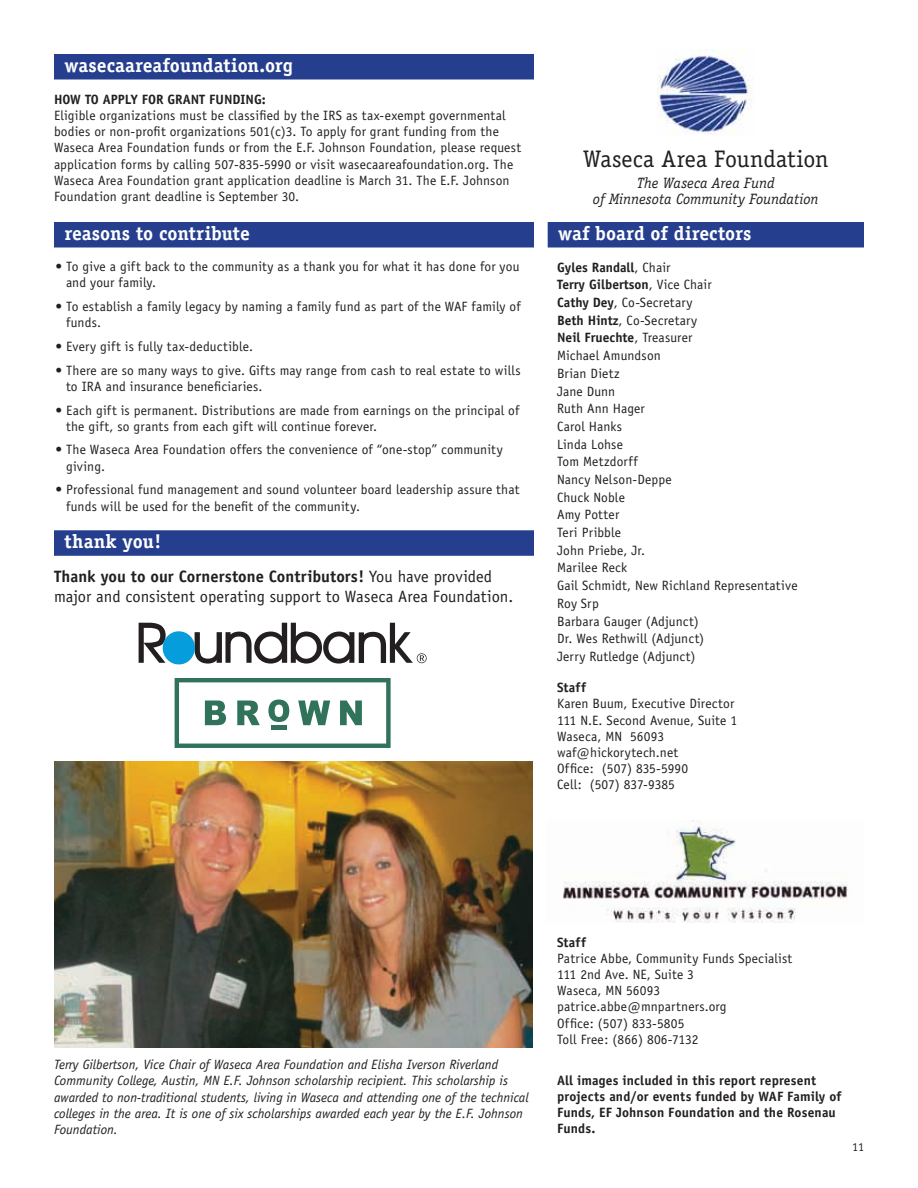
<style>
.page{position:relative;width:918px;height:1188px;background:#fff}
.page>*{position:absolute;margin:0;border:0;box-sizing:border-box;transform-origin:0 0}
.t1{font:24px "Officina Serif";color:#231f20}
.t2{font:700 19.5px "Officina Serif";color:#fff}
.t3{font:16.5px/19.8px "Officina Sans";color:#231f20}
.t4{font:italic 15px/16.5px "Officina Serif";letter-spacing:-.005em;color:#231f20;text-align:center}
.t5{font:13.5px/17.7px "Officina Sans";letter-spacing:.01em;color:#231f20}
.t6{font:italic 13.5px/16.2px "Officina Sans";color:#231f20}
.t7{font:700 13.5px/16.2px "Officina Sans";letter-spacing:.01em;color:#231f20}
.t8{font:12px "Officina Sans";color:#231f20}
.s1{font-weight:700}
</style>
<div class="page">
<div style="left:54px;top:54px;width:480px;height:26px;background:#253f8e"></div>
<div style="left:54px;top:222px;width:480px;height:26px;background:#253f8e"></div>
<div style="left:548px;top:222px;width:316px;height:26px;background:#253f8e"></div>
<svg style="left:175px;top:678px;width:216px;height:70px"></svg>
<div style="left:271px;top:725px;width:15px;height:5px;background:#31725a"></div>
<svg style="left:54px;top:530px;width:480px;height:26px;background:#294290"></svg>
<svg style="left:139px;top:623px;width:288px;height:41px"></svg>
<img style="left:657px;top:50px;width:96px;height:85px">
<img style="left:563px;top:821px;width:285px;height:102px">
<img style="left:54px;top:762px;width:478px;height:286px">
<h2 class="t2" style="left:64px;top:53px;width:230px">wasecaareafoundation.org</h2>
<p class="t7" style="left:54px;top:91px;width:213px">HOW TO APPLY FOR GRANT FUNDING:</p>
<p class="t5" style="left:54px;top:107px;width:469px;line-height:16.2px">Eligible organizations must be classified by the IRS as tax-exempt governmental bodies or non-profit organizations 501(c)3. To apply for grant funding from the Waseca Area Foundation funds or from the E.F. Johnson Foundation, please request application forms by calling 507-835-5990 or visit wasecaareafoundation.org. The Waseca Area Foundation grant application deadline is March 31. The E.F. Johnson Foundation grant deadline is September 30.</p>
<h2 class="t2" style="left:64px;top:221px;width:187px">reasons to contribute</h2>
<p class="t5" style="left:66px;top:258px;width:455px;line-height:16.2px;text-indent:-11px">• To give a gift back to the community as a thank you for what it has done for you and your family.</p>
<p class="t5" style="left:66px;top:298px;width:456px;line-height:16.2px;text-indent:-11px">• To establish a family legacy by naming a family fund as part of the WAF family of funds.</p>
<p class="t5" style="left:56px;top:338px;width:199px">• Every gift is fully tax-deductible.</p>
<p class="t5" style="left:66px;top:362px;width:456px;line-height:16.2px;text-indent:-11px">• There are so many ways to give. Gifts may range from cash to real estate to wills to IRA and insurance beneficiaries.</p>
<p class="t5" style="left:66px;top:402px;width:455px;line-height:16.2px;text-indent:-11px">• Each gift is permanent. Distributions are made from earnings on the principal of the gift, so grants from each gift will continue forever.</p>
<p class="t5" style="left:66px;top:442px;width:438px;line-height:16.2px;text-indent:-11px">• The Waseca Area Foundation offers the convenience of “one-stop” community giving.</p>
<p class="t5" style="left:66px;top:482px;width:455px;line-height:16.2px;text-indent:-11px">• Professional fund management and sound volunteer board leadership assure that funds will be used for the benefit of the community.</p>
<h2 class="t2" style="left:64px;top:529px;width:98px">thank you!</h2>
<p class="t3" style="left:54px;top:567px;width:461px"><span class="s1">Thank you to our Cornerstone Contributors!</span> You have provided major and consistent operating support to Waseca Area Foundation.</p>
<h1 class="t1" style="left:583px;top:145px;width:247px">Waseca Area Foundation</h1>
<p class="t4" style="left:593px;top:175px;width:227px">The Waseca Area Fund<br>of Minnesota Community Foundation</p>
<h2 class="t2" style="left:558px;top:221px;width:195px">waf board of directors</h2>
<p class="t5" style="left:557px;top:258px;width:242px"><span class="s1">Gyles Randall</span>, Chair<br><span class="s1">Terry Gilbertson</span>, Vice Chair<br><span class="s1">Cathy Dey</span>, Co-Secretary<br><span class="s1">Beth Hintz</span>, Co-Secretary<br><span class="s1">Neil Fruechte</span>, Treasurer<br>Michael Amundson<br>Brian Dietz<br>Jane Dunn<br>Ruth Ann Hager<br>Carol Hanks<br>Linda Lohse<br>Tom Metzdorff<br>Nancy Nelson-Deppe<br>Chuck Noble<br>Amy Potter<br>Teri Pribble<br>John Priebe, Jr.<br>Marilee Reck<br>Gail Schmidt, New Richland Representative<br>Roy Srp<br>Barbara Gauger (Adjunct)<br>Dr. Wes Rethwill (Adjunct)<br>Jerry Rutledge (Adjunct)</p>
<p class="t7" style="left:557px;top:679px;width:31px">Staff</p>
<p class="t5" style="left:557px;top:696px;width:182px;line-height:16.2px">Karen Buum, Executive Director<br>111 N.E. Second Avenue, Suite 1<br>Waseca, MN 56093 waf@hickorytech.net<br>Office: (507) 835-5990<br>Cell: (507) 837-9385</p>
<p class="t6" style="left:54px;top:1057px;width:476px">Terry Gilbertson, Vice Chair of Waseca Area Foundation and Elisha Iverson Riverland Community College, Austin, MN E.F. Johnson scholarship recipient. This scholarship is awarded to non-traditional students, living in Waseca and attending one of the technical colleges in the area. It is one of six scholarships awarded each year by the E.F. Johnson Foundation.</p>
<p class="t7" style="left:557px;top:934px;width:31px">Staff</p>
<p class="t5" style="left:557px;top:950px;width:237px;line-height:16.2px">Patrice Abbe, Community Funds Specialist<br>111 2nd Ave. NE, Suite 3<br>Waseca, MN 56093 patrice.abbe@mnpartners.org<br>Office: (507) 833-5805<br>Toll Free: (866) 806-7132</p>
<p class="t7" style="left:557px;top:1072px;width:286px">All images included in this report represent projects and/or events funded by WAF Family of Funds, EF Johnson Foundation and the Rosenau Funds.</p>
<p class="t8" style="left:852px;top:1139px;width:13px">11</p>
</div>
